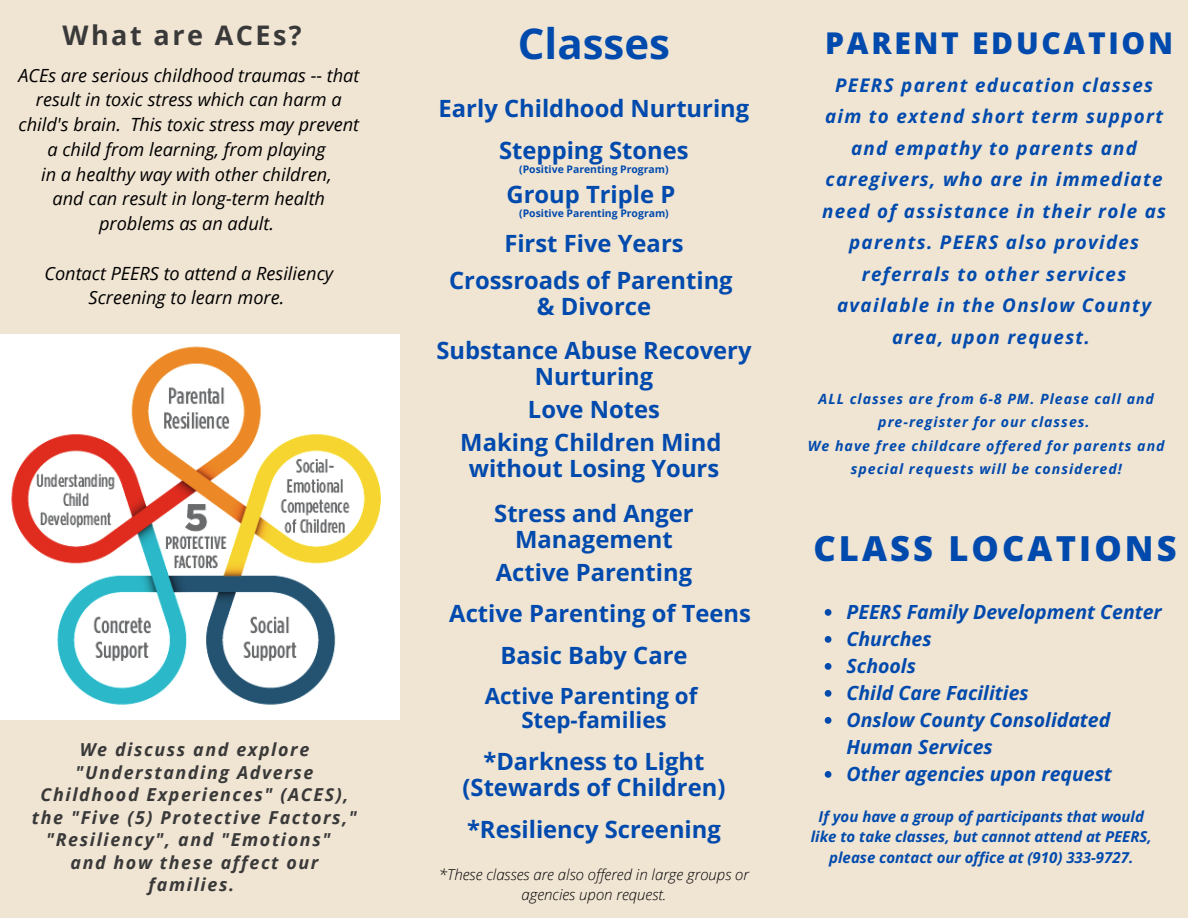
<style>
.page{position:relative;width:1188px;height:918px;background:#f0e4d3}
.page>*{position:absolute;margin:0;border:0;box-sizing:border-box;transform-origin:0 0}
.t1{font:700 42px "Open Sans";color:#004aad}
.t2{font:800 34.5px "Open Sans";letter-spacing:.09em;color:#004aad}
.t3{font:800 30px "Open Sans";letter-spacing:.09em;color:#004aad}
.t4{font:700 27px "Open Sans";letter-spacing:.09em;color:#393939}
.t5{font:700 23.7px/33px "Open Sans";color:#004aad;text-align:center}
.t6{font:700 22.35px/24.3px "Open Sans";color:#004aad;text-align:center}
.t7{font:italic 700 19.5px/27px "Open Sans";color:#004aad}
.t8{font:italic 700 18.75px/31.5px "Open Sans";letter-spacing:.07em;color:#004aad;text-align:center}
.t9{font:italic 18.15px/24.8px "Open Sans";color:#000;text-align:center}
.t10{font:italic 700 17.85px "Open Sans";letter-spacing:.09em;color:#393939}
.t11{font:italic 700 15px/20.2px "Open Sans";color:#004aad;text-align:center}
.t12{font:italic 300 15px/20.2px "Open Sans";color:#000;text-align:center}
.t13{font:italic 700 14.1px/23.7px "Open Sans";letter-spacing:.07em;color:#004aad;text-align:center}
.t14{font:700 10.5px "Open Sans";color:#004aad}
.t15{font:700 10.35px "Open Sans";color:#004aad}
</style>
<div class="page">
<svg style="left:825px;top:609px;width:6px;height:7px"></svg>
<svg style="left:825px;top:636px;width:6px;height:7px"></svg>
<svg style="left:825px;top:663px;width:6px;height:7px"></svg>
<svg style="left:825px;top:690px;width:6px;height:7px"></svg>
<svg style="left:825px;top:717px;width:6px;height:7px"></svg>
<svg style="left:825px;top:771px;width:6px;height:7px"></svg>
<img style="left:0;top:335px;width:399px;height:385px">
<p class="t4" style="left:63px;top:16px;width:241px">What are ACEs?</p>
<h1 class="t1" style="left:518px;top:14px;width:154px">Classes</h1>
<p class="t9" style="left:18px;top:62px;width:342px">ACEs are serious childhood traumas -- that result in toxic stress which can harm a child's brain. This toxic stress may prevent a child from learning, from playing<br>in a healthy way with other children,<br>and can result in long-term health problems as an adult.</p>
<p class="t9" style="left:44px;top:260px;width:290px">Contact PEERS to attend a Resiliency<br>Screening to learn more.</p>
<p class="t5" style="left:439px;top:87px;width:312px;line-height:41.7px">Early Childhood Nurturing<br>Stepping Stones</p>
<p class="t15" style="left:519px;top:162px;width:151px">(Positive Parenting Program)</p>
<p class="t5" style="left:507px;top:177px;width:170px">Group Triple P</p>
<p class="t14" style="left:519px;top:206px;width:151px">(Positive Parenting Program)</p>
<p class="t5" style="left:449px;top:224px;width:285px;line-height:37.3px">First Five Years<br>Crossroads of Parenting</p>
<p class="t5" style="left:436px;top:284px;width:317px;line-height:44.2px">&amp; Divorce<br>Substance Abuse Recovery</p>
<p class="t5" style="left:460px;top:360px;width:263px">Nurturing<br>Love Notes<br>Making Children Mind</p>
<p class="t5" style="left:469px;top:446px;width:252px;line-height:44.2px">without Losing Yours<br>Stress and Anger</p>
<p class="t5" style="left:496px;top:522px;width:198px">Management<br>Active Parenting</p>
<p class="t5" style="left:449px;top:592px;width:303px;line-height:41.7px">Active Parenting of Teens<br>Basic Baby Care</p>
<p class="t6" style="left:485px;top:683px;width:214px">Active Parenting of<br>Step-families</p>
<p class="t5" style="left:463px;top:748px;width:264px;line-height:26.1px">*Darkness to Light (Stewards of Children)</p>
<p class="t5" style="left:467px;top:812px;width:255px">*Resiliency Screening</p>
<p class="t10" style="left:80px;top:737px;width:231px">We discuss and explore</p>
<p class="t10" style="left:75px;top:760px;width:240px">"Understanding Adverse</p>
<p class="t10" style="left:41px;top:782px;width:309px">Childhood Experiences" (ACES),</p>
<p class="t10" style="left:32px;top:805px;width:327px">the "Five (5) Protective Factors,"</p>
<p class="t10" style="left:46px;top:827px;width:286px">"Resiliency", and "Emotions"</p>
<p class="t10" style="left:71px;top:850px;width:249px">and how these affect our</p>
<p class="t10" style="left:149px;top:872px;width:87px">families.</p>
<p class="t12" style="left:439px;top:864px;width:312px">*These classes are also offered in large groups or agencies upon request.</p>
<p class="t3" style="left:825px;top:22px;width:349px">PARENT EDUCATION</p>
<p class="t8" style="left:822px;top:69px;width:345px">PEERS parent education classes aim to extend short term support and empathy to parents and caregivers, who are in immediate need of assistance in their role as parents. PEERS also provides referrals to other services available in the Onslow County area, upon request.</p>
<p class="t13" style="left:808px;top:386px;width:358px">ALL classes are from 6-8 PM. Please call and pre-register for our classes.<br>We have free childcare offered for parents and special requests will be considered!</p>
<h2 class="t2" style="left:813px;top:524px;width:365px">CLASS LOCATIONS</h2>
<p class="t7" style="left:847px;top:598px;width:317px">PEERS Family Development Center<br>Churches<br>Schools<br>Child Care Facilities<br>Onslow County Consolidated<br>Human Services<br>Other agencies upon request</p>
<p class="t11" style="left:811px;top:806px;width:342px">If you have a group of participants that would like to take classes, but cannot attend at PEERS, please contact our office at (910) 333-9727.</p>
</div>
